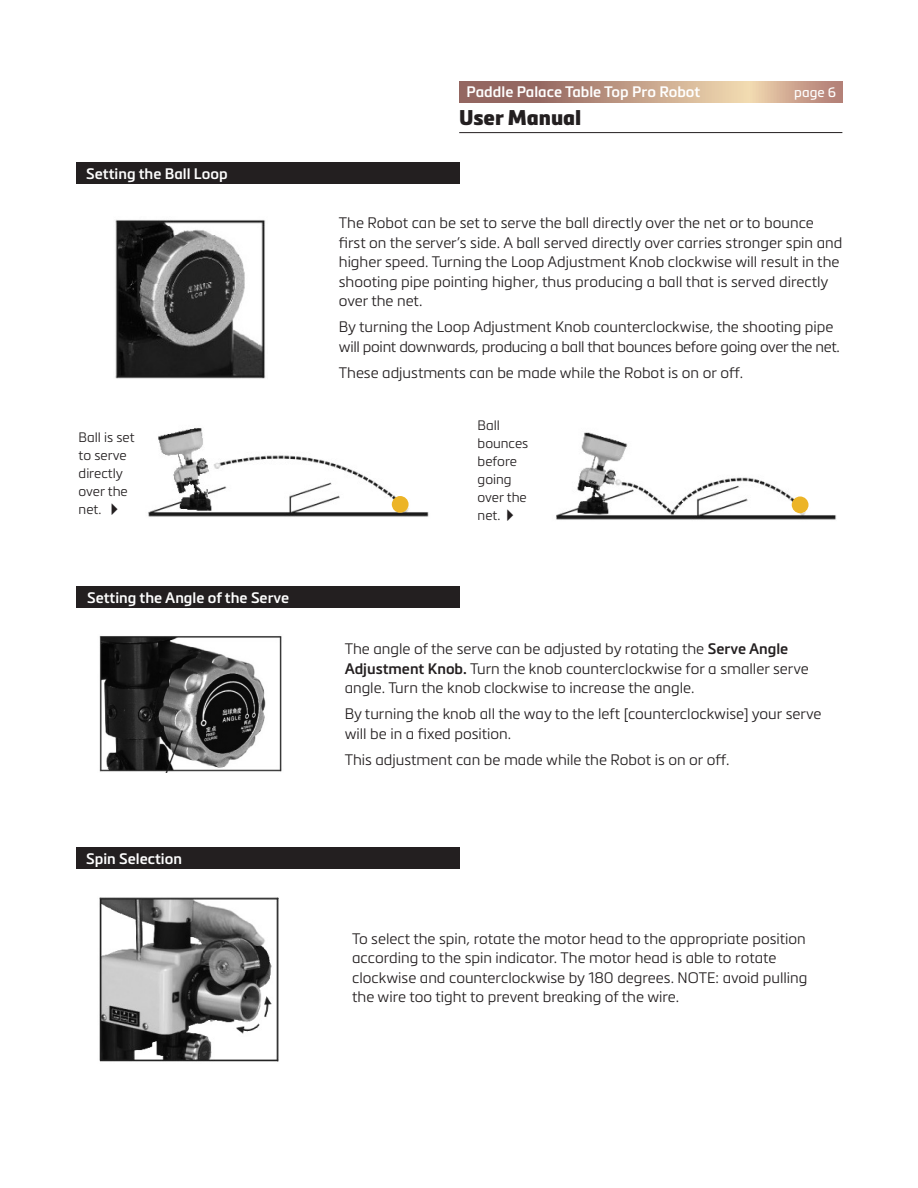
<style>
.page{position:relative;width:918px;height:1188px;background:#fff}
.page>*{position:absolute;margin:0;border:0;box-sizing:border-box;transform-origin:0 0}
.t1{font:900 21px "Metronic Pro";color:#231f20}
.t2{font:300 15px/19.5px "Metronic Pro";color:#231f20}
.Head_white{font:600 15px "Metronic Pro";color:#fff}
.t3{font:300 13.5px/18px "Metronic Pro";color:#231f20}
.t4{font:13.5px "Metronic Pro";color:#fff}
.s1{font-family:"European Pi Three";font-weight:400}
.s2{font-weight:600}
</style>
<div class="page">
<svg style="left:459px;top:81px;width:384px;height:22px;background:#bd9783"></svg>
<hr style="left:459px;top:132px;width:383px;height:1px;background:#231f20">
<div style="left:76px;top:587px;width:384px;height:21px;background:#231f20"></div>
<div style="left:76px;top:162px;width:384px;height:22px;background:#231f20"></div>
<img style="left:115px;top:219px;width:151px;height:160px">
<img style="left:99px;top:636px;width:183px;height:136px">
<img style="left:148px;top:428px;width:281px;height:89px">
<img style="left:556px;top:432px;width:280px;height:88px">
<div style="left:792px;top:496px;width:17px;height:17px;background:#ecb427;border-radius:50%"></div>
<div style="left:392px;top:496px;width:17px;height:17px;background:#ecb427;border-radius:50%"></div>
<img style="left:99px;top:897px;width:180px;height:165px">
<div style="left:76px;top:847px;width:384px;height:22px;background:#231f20"></div>
<p class="Head_white" style="left:86px;top:164px;width:143px">Setting the Ball Loop</p>
<p class="t3" style="left:79px;top:427px;width:57px">Ball is set to serve directly over the net. <span class="s1">A</span></p>
<p class="Head_white" style="left:87px;top:588px;width:204px">Setting the Angle of the Serve</p>
<p class="Head_white" style="left:86px;top:849px;width:97px">Spin Selection</p>
<p class="Head_white" style="left:467px;top:82px;width:235px">Paddle Palace Table Top Pro Robot</p>
<p class="t4" style="left:794px;top:83px;width:43px">page 6</p>
<h1 class="t1" style="left:459px;top:105px;width:124px">User Manual</h1>
<p class="t2" style="left:339px;top:213px;width:505px">The Robot can be set to serve the ball directly over the net or to bounce first on the server’s side. A ball served directly over carries stronger spin and higher speed. Turning the Loop Adjustment Knob clockwise will result in the shooting pipe pointing higher, thus producing a ball that is served directly over the net.</p>
<p class="t2" style="left:339px;top:317px;width:503px">By turning the Loop Adjustment Knob counterclockwise, the shooting pipe will point downwards, producing a ball that bounces before going over the net.</p>
<p class="t2" style="left:339px;top:362px;width:406px">These adjustments can be made while the Robot is on or off.</p>
<p class="t3" style="left:478px;top:416px;width:52px">Ball bounces before going over the net. <span class="s1">A</span></p>
<p class="t2" style="left:345px;top:639px;width:466px">The angle of the serve can be adjusted by rotating the <span class="s2">Serve Angle<br>Adjustment Knob.</span> Turn the knob counterclockwise for a smaller serve angle. Turn the knob clockwise to increase the angle.</p>
<p class="t2" style="left:345px;top:704px;width:478px">By turning the knob all the way to the left [counterclockwise] your serve will be in a fixed position.</p>
<p class="t2" style="left:345px;top:749px;width:387px">This adjustment can be made while the Robot is on or off.</p>
<p class="t2" style="left:352px;top:928px;width:457px">To select the spin, rotate the motor head to the appropriate position according to the spin indicator. The motor head is able to rotate clockwise and counterclockwise by 180 degrees. NOTE: avoid pulling the wire too tight to prevent breaking of the wire.</p>
</div>
